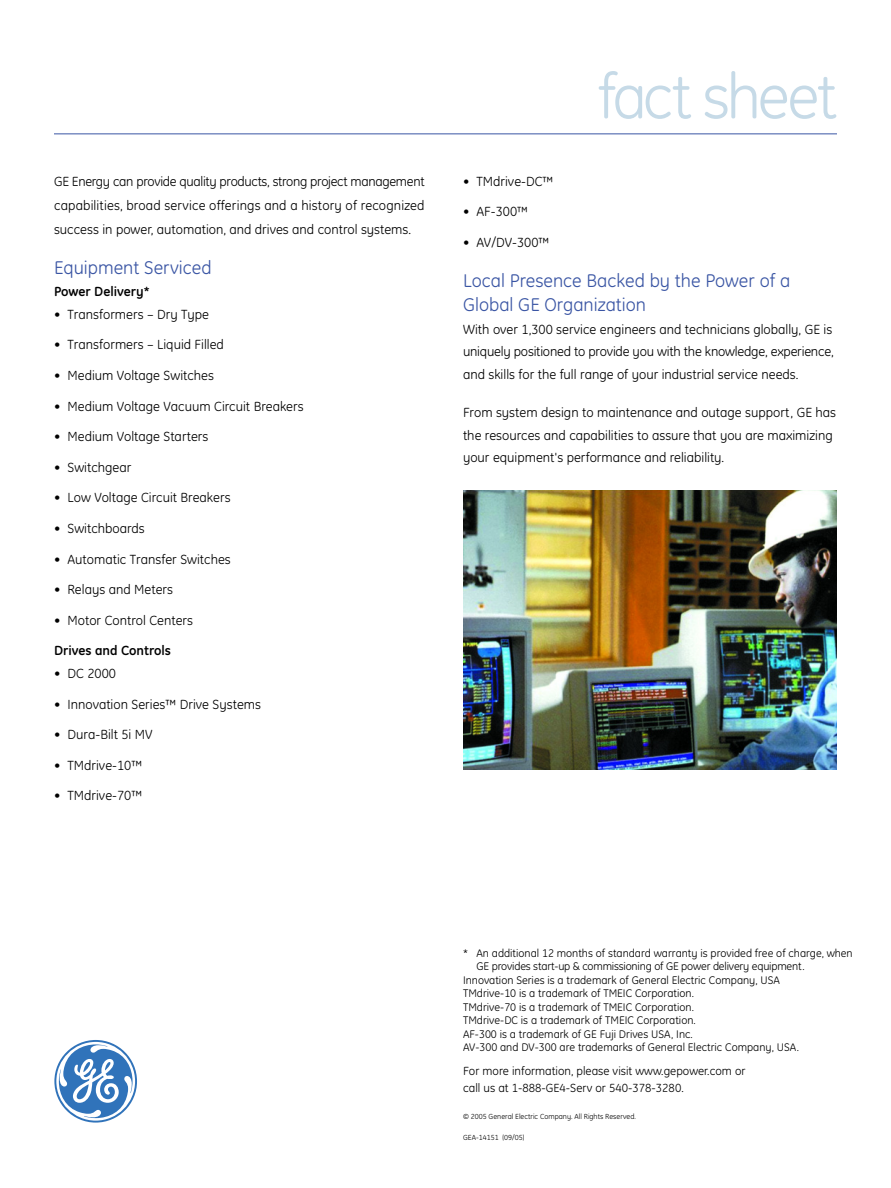
<style>
.page{position:relative;width:891px;height:1188px;background:#fff}
.page>*{position:absolute;margin:0;border:0;box-sizing:border-box;transform-origin:0 0}
.t1{font:63px "GE Inspira";letter-spacing:-.055em;color:#c6dae7}
.t2{font:18.75px/24px "GE Inspira";color:#3a55a4}
.t3{font:13.5px/22.5px "GE Inspira";color:#000;text-align:justify}
.t4{font:700 13.5px "GE Inspira";color:#000}
.t5{font:12px/16.5px "GE Inspira";color:#000}
.t6{font:11.25px "GE Inspira";color:#000}
.t7{font:7.5px "GE Inspira";color:#000}
</style>
<div class="page">
<svg style="left:54px;top:1040px;width:83px;height:83px"></svg>
<img style="left:463px;top:490px;width:374px;height:280px">
<hr style="left:54px;top:133px;width:783px;height:1px;background:#3a55a4">
<p class="t3" style="left:54px;top:170px;width:372px;line-height:24px">GE Energy can provide quality products, strong project management capabilities, broad service offerings and a history of recognized success in power, automation, and drives and control systems.</p>
<h2 class="t2" style="left:54px;top:257px;width:159px">Equipment Serviced</h2>
<p class="t4" style="left:54px;top:287px;width:97px">Power Delivery*</p>
<p class="t3" style="left:54px;top:304px;width:157px">• Transformers – Dry Type</p>
<p class="t3" style="left:54px;top:335px;width:171px">• Transformers – Liquid Filled</p>
<p class="t3" style="left:54px;top:366px;width:162px">• Medium Voltage Switches</p>
<p class="t3" style="left:54px;top:396px;width:251px">• Medium Voltage Vacuum Circuit Breakers</p>
<p class="t3" style="left:54px;top:427px;width:156px">• Medium Voltage Starters</p>
<p class="t3" style="left:54px;top:457px;width:79px">• Switchgear</p>
<p class="t3" style="left:54px;top:488px;width:178px">• Low Voltage Circuit Breakers</p>
<p class="t3" style="left:54px;top:519px;width:92px">• Switchboards</p>
<p class="t3" style="left:54px;top:549px;width:178px">• Automatic Transfer Switches</p>
<p class="t3" style="left:54px;top:580px;width:121px">• Relays and Meters</p>
<p class="t3" style="left:54px;top:610px;width:141px">• Motor Control Centers</p>
<p class="t4" style="left:54px;top:646px;width:119px">Drives and Controls</p>
<p class="t3" style="left:54px;top:663px;width:64px">• DC 2000</p>
<p class="t3" style="left:54px;top:694px;width:209px">• Innovation Series™ Drive Systems</p>
<p class="t3" style="left:54px;top:725px;width:100px">• Dura-Bilt 5i MV</p>
<p class="t3" style="left:54px;top:755px;width:90px">• TMdrive-10™</p>
<p class="t3" style="left:54px;top:786px;width:90px">• TMdrive-70™</p>
<h1 class="t1" style="left:598px;top:73px;width:241px">fact sheet</h1>
<p class="t3" style="left:463px;top:171px;width:92px">• TMdrive-DC™</p>
<p class="t3" style="left:463px;top:202px;width:67px">• AF-300™</p>
<p class="t3" style="left:463px;top:232px;width:88px">• AV/DV-300™</p>
<h2 class="t2" style="left:463px;top:271px;width:329px">Local Presence Backed by the Power of a<br>Global GE Organization</h2>
<p class="t3" style="left:463px;top:319px;width:372px">With over 1,300 service engineers and technicians globally, GE is uniquely positioned to provide you with the knowledge, experience, and skills for the full range of your industrial service needs.</p>
<p class="t3" style="left:463px;top:403px;width:375px;text-align:left">From system design to maintenance and outage support, GE has the resources and capabilities to assure that you are maximizing your equipment's performance and reliability.</p>
<p class="t6" style="left:463px;top:949px;width:391px">* An additional 12 months of standard warranty is provided free of charge, when</p>
<p class="t6" style="left:477px;top:962px;width:330px">GE provides start-up &amp; commissioning of GE power delivery equipment.</p>
<p class="t6" style="left:463px;top:976px;width:319px">Innovation Series is a trademark of General Electric Company, USA</p>
<p class="t6" style="left:463px;top:989px;width:232px">TMdrive-10 is a trademark of TMEIC Corporation.</p>
<p class="t6" style="left:463px;top:1003px;width:232px">TMdrive-70 is a trademark of TMEIC Corporation.</p>
<p class="t6" style="left:463px;top:1016px;width:234px">TMdrive-DC is a trademark of TMEIC Corporation.</p>
<p class="t6" style="left:463px;top:1030px;width:231px">AF-300 is a trademark of GE Fuji Drives USA, Inc.</p>
<p class="t6" style="left:463px;top:1043px;width:337px">AV-300 and DV-300 are trademarks of General Electric Company, USA.</p>
<p class="t5" style="left:463px;top:1064px;width:284px">For more information, please visit www.gepower.com or call us at 1-888-GE4-Serv or 540-378-3280.</p>
<p class="t7" style="left:463px;top:1114px;width:174px">© 2005 General Electric Company. All Rights Reserved.</p>
<p class="t7" style="left:463px;top:1134px;width:63px">GEA-14151 (09/05)</p>
</div>
